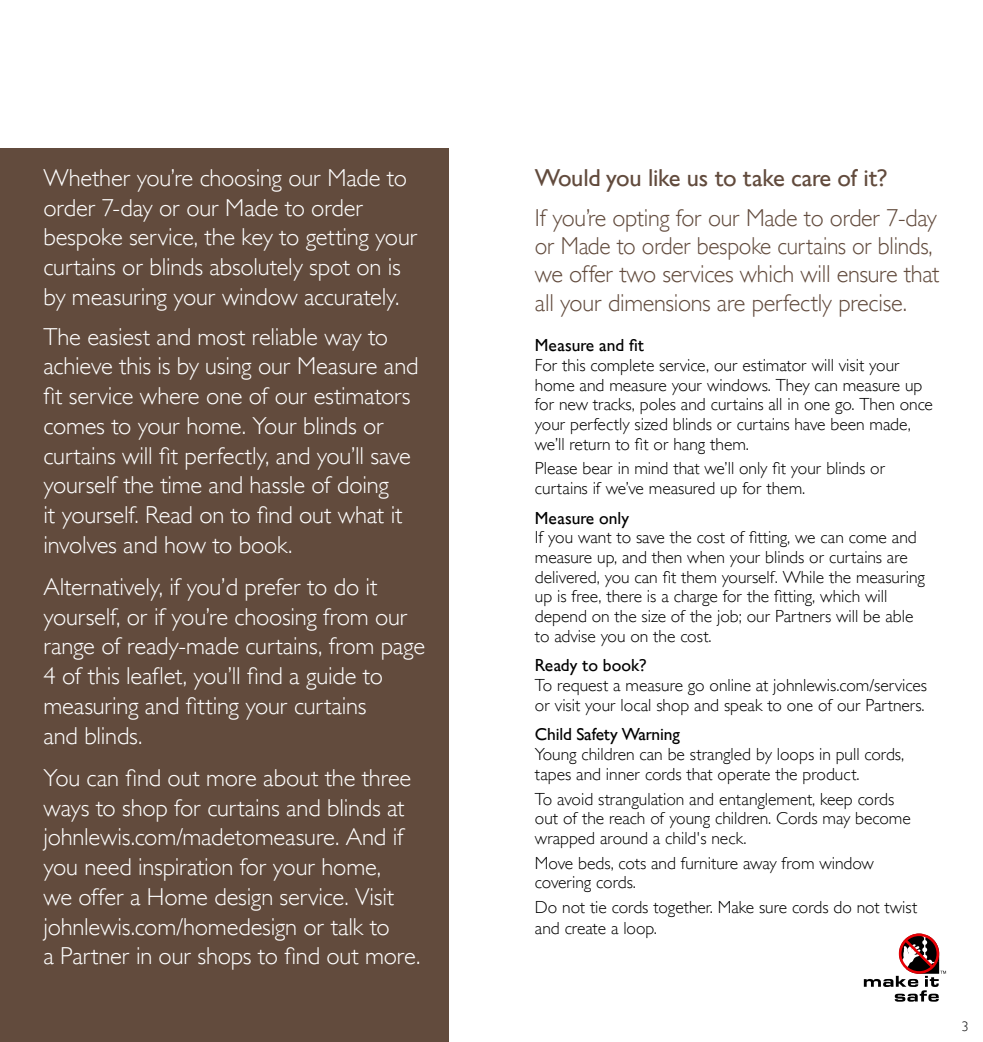
<style>
.page{position:relative;width:983px;height:1042px;background:#fff}
.page>*{position:absolute;margin:0;border:0;box-sizing:border-box;transform-origin:0 0}
.t1{font:300 24.5px/29.8px "Gill Sansfor JL";letter-spacing:-.01em;color:#fff}
.t2{font:300 24.5px/28.5px "Gill Sansfor JL";letter-spacing:-.01em;color:#624b3d}
.t3{font:24.5px "Gill Sansfor JL";letter-spacing:-.01em;color:#624b3d}
.t4{font:300 17.5px/19.6px "Gill Sansfor JL";color:#000}
.t5{font:17.5px "Gill Sansfor JL";letter-spacing:-.005em;color:#000}
.t6{font:300 14px "Gill Sansfor JL";color:#000}
</style>
<div class="page">
<div style="left:0;top:149px;width:448px;height:893px;background:#624b3d"></div>
<svg style="left:863px;top:933px;width:82px;height:68px"></svg>
<h1 class="t1" style="left:43px;top:163px;width:375px">Whether you’re choosing our Made to order 7-day or our Made to order bespoke service, the key to getting your curtains or blinds absolutely spot on is by measuring your window accurately.</h1>
<p class="t1" style="left:43px;top:321px;width:376px">The easiest and most reliable way to achieve this is by using our Measure and fit service where one of our estimators comes to your home. Your blinds or curtains will fit perfectly, and you’ll save yourself the time and hassle of doing<br>it yourself. Read on to find out what it involves and how to book.</p>
<h1 class="t1" style="left:43px;top:572px;width:383px">Alternatively, if you’d prefer to do it yourself, or if you’re choosing from our range of ready-made curtains, from page 4 of this leaflet, you’ll find a guide to measuring and fitting your curtains<br>and blinds.</h1>
<p class="t1" style="left:43px;top:763px;width:378px">You can find out more about the three ways to shop for curtains and blinds at johnlewis.com/madetomeasure. And if you need inspiration for your home,<br>we offer a Home design service. Visit johnlewis.com/homedesign or talk to<br>a Partner in our shops to find out more.</p>
<h1 class="t3" style="left:535px;top:163px;width:354px">Would you like us to take care of it?</h1>
<h1 class="t2" style="left:535px;top:203px;width:406px">If you’re opting for our Made to order 7-day or Made to order bespoke curtains or blinds, we offer two services which will ensure that all your dimensions are perfectly precise.</h1>
<p class="t5" style="left:535px;top:335px;width:111px">Measure and fit</p>
<p class="t4" style="left:535px;top:355px;width:399px">For this complete service, our estimator will visit your home and measure your windows. They can measure up for new tracks, poles and curtains all in one go. Then once your perfectly sized blinds or curtains have been made, we’ll return to fit or hang them.</p>
<p class="t4" style="left:535px;top:459px;width:352px">Please bear in mind that we’ll only fit your blinds or curtains if we’ve measured up for them.</p>
<p class="t5" style="left:535px;top:508px;width:96px">Measure only</p>
<p class="t4" style="left:535px;top:528px;width:391px">If you want to save the cost of fitting, we can come and measure up, and then when your blinds or curtains are delivered, you can fit them yourself. While the measuring up is free, there is a charge for the fitting, which will depend on the size of the job; our Partners will be able to advise you on the cost.</p>
<p class="t5" style="left:535px;top:655px;width:113px">Ready to book?</p>
<p class="t4" style="left:535px;top:675px;width:393px">To request a measure go online at johnlewis.com/services or visit your local shop and speak to one of our Partners.</p>
<p class="t5" style="left:535px;top:724px;width:146px">Child Safety Warning</p>
<p class="t4" style="left:535px;top:744px;width:370px">Young children can be strangled by loops in pull cords, tapes and inner cords that operate the product.</p>
<p class="t4" style="left:535px;top:789px;width:377px">To avoid strangulation and entanglement, keep cords out of the reach of young children. Cords may become wrapped around a child's neck.</p>
<p class="t4" style="left:535px;top:853px;width:340px">Move beds, cots and furniture away from window covering cords.</p>
<p class="t4" style="left:535px;top:897px;width:384px;line-height:21px">Do not tie cords together. Make sure cords do not twist and create a loop.</p>
<p class="t6" style="left:961px;top:1018px;width:8px">3</p>
</div>
